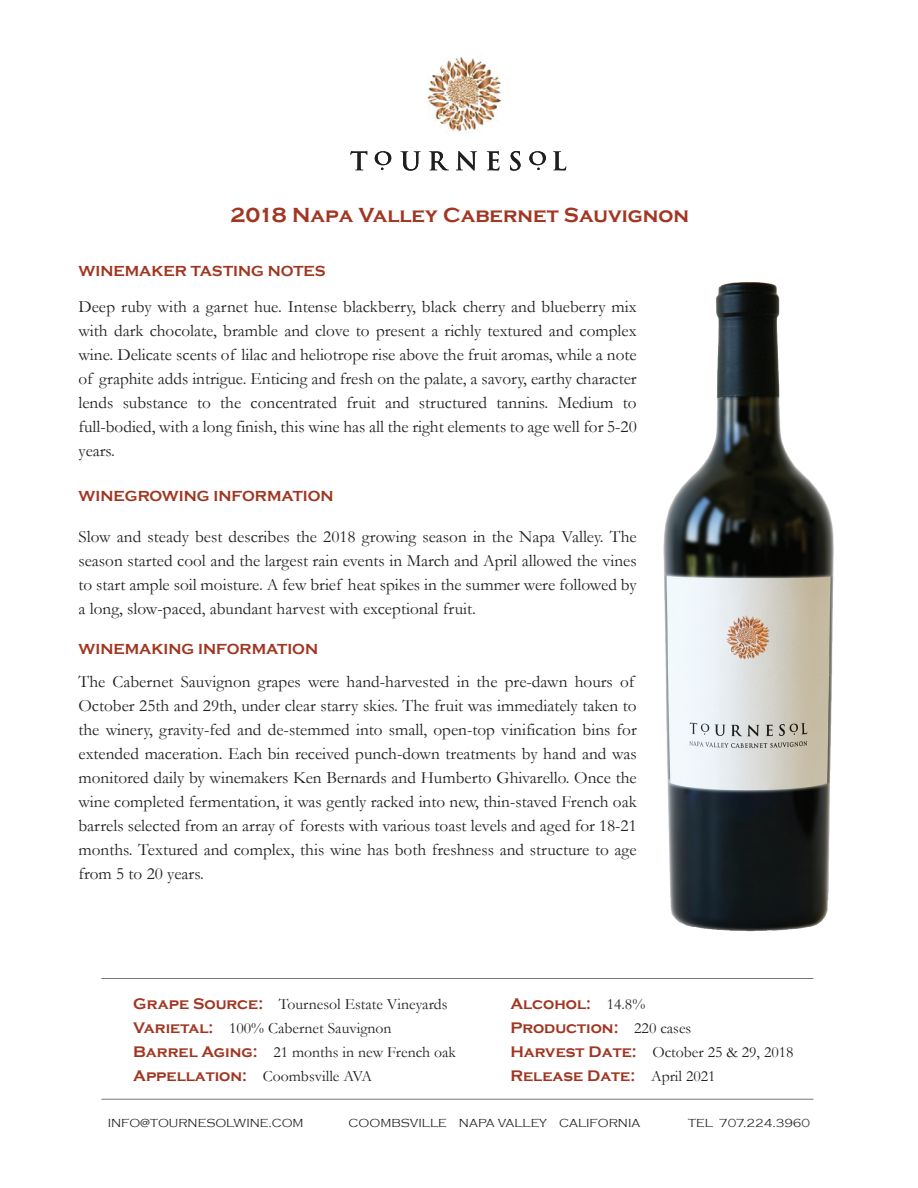
<style>
.page{position:relative;width:918px;height:1188px;background:#fff}
.page>*{position:absolute;margin:0;border:0;box-sizing:border-box;transform-origin:0 0}
.t1{font:700 21px "Copperplate Gothic";color:#a13622}
.t2{font:17.25px/24px "Garamond";color:#231f20;text-align:justify}
.t3{font:15.75px/24px "Garamond";color:#231f20}
.t4{font:700 15.75px/24px "Copperplate Gothic";color:#a03621}
.t5{font:700 15px "Copperplate Gothic";color:#a03621}
.t6{font:300 12px "Copperplate Gothic";color:#231f20}
.s1{font-family:"Copperplate Gothic";font-weight:700;color:#a03621}
.s2{font-family:"Garamond";font-weight:400;color:#231f20}
</style>
<div class="page">
<img style="left:663px;top:282px;width:171px;height:650px">
<svg style="left:350px;top:151px;width:17px;height:19px"></svg>
<svg style="left:401px;top:151px;width:19px;height:20px"></svg>
<svg style="left:429px;top:151px;width:20px;height:19px"></svg>
<svg style="left:456px;top:151px;width:21px;height:20px"></svg>
<svg style="left:487px;top:151px;width:12px;height:19px"></svg>
<svg style="left:510px;top:151px;width:11px;height:20px"></svg>
<svg style="left:553px;top:151px;width:13px;height:19px"></svg>
<svg style="left:375px;top:151px;width:16px;height:19px"></svg>
<svg style="left:529px;top:151px;width:17px;height:19px"></svg>
<img style="left:427px;top:56px;width:75px;height:77px">
<hr style="left:101px;top:978px;width:713px;height:1px;background:#7f7570">
<hr style="left:101px;top:1099px;width:713px;height:1px;background:#7f7570">
<p class="t1" style="left:230px;top:204px;width:460px">2018 Napa Valley Cabernet Sauvignon</p>
<p class="t5" style="left:79px;top:263px;width:249px">WINEMAKER TASTING NOTES</p>
<p class="t2" style="left:79px;top:294px;width:560px">Deep ruby with a garnet hue. Intense blackberry, black cherry and blueberry mix with dark chocolate, bramble and clove to present a richly textured and complex wine. Delicate scents of lilac and heliotrope rise above the fruit aromas, while a note of graphite adds intrigue. Enticing and fresh on the palate, a savory, earthy character lends substance to the concentrated fruit and structured tannins. Medium to full-bodied, with a long finish, this wine has all the right elements to age well for 5-20 years.</p>
<p class="t5" style="left:79px;top:488px;width:257px">WINEGROWING INFORMATION</p>
<p class="t2" style="left:79px;top:524px;width:560px">Slow and steady best describes the 2018 growing season in the Napa Valley. The season started cool and the largest rain events in March and April allowed the vines to start ample soil moisture. A few brief heat spikes in the summer were followed by a long, slow-paced, abundant harvest with exceptional fruit.</p>
<p class="t5" style="left:79px;top:641px;width:241px">WINEMAKING INFORMATION</p>
<p class="t2" style="left:79px;top:669px;width:560px;text-align:left">The Cabernet Sauvignon grapes were hand-harvested in the pre-dawn hours of October 25th and 29th, under clear starry skies. The fruit was immediately taken to the winery, gravity-fed and de-stemmed into small, open-top vinification bins for extended maceration. Each bin received punch-down treatments by hand and was monitored daily by winemakers Ken Bernards and Humberto Ghivarello. Once the wine completed fermentation, it was gently racked into new, thin-staved French oak barrels selected from an array of forests with various toast levels and aged for 18-21 months. Textured and complex, this wine has both freshness and structure to age from 5 to 20 years.</p>
<p class="t3" style="left:133px;top:991px;width:324px"><span class="s1">Grape Source:</span> Tournesol Estate Vineyards <span class="s1">Varietal:</span> 100% Cabernet Sauvignon <span class="s1">Barrel Aging:</span> 21 months in new French oak <span class="s1">Appellation:</span> Coombsville AVA</p>
<p class="t4" style="left:510px;top:992px;width:182px">Alcohol: <span class="s2">14.8%<br></span>Production: <span class="s2">220 cases</span></p>
<p class="t3" style="left:510px;top:1039px;width:285px"><span class="s1">Harvest Date:</span> October 25 &amp; 29, 2018</p>
<p class="t4" style="left:510px;top:1064px;width:207px">Release Date: <span class="s2">April 2021</span></p>
<p class="t6" style="left:108px;top:1117px;width:197px">INFO@TOURNESOLWINE.COM</p>
<p class="t6" style="left:349px;top:1117px;width:293px">COOMBSVILLE NAPA VALLEY CALIFORNIA</p>
<p class="t6" style="left:688px;top:1117px;width:123px">TEL 707.224.3960</p>
</div>
